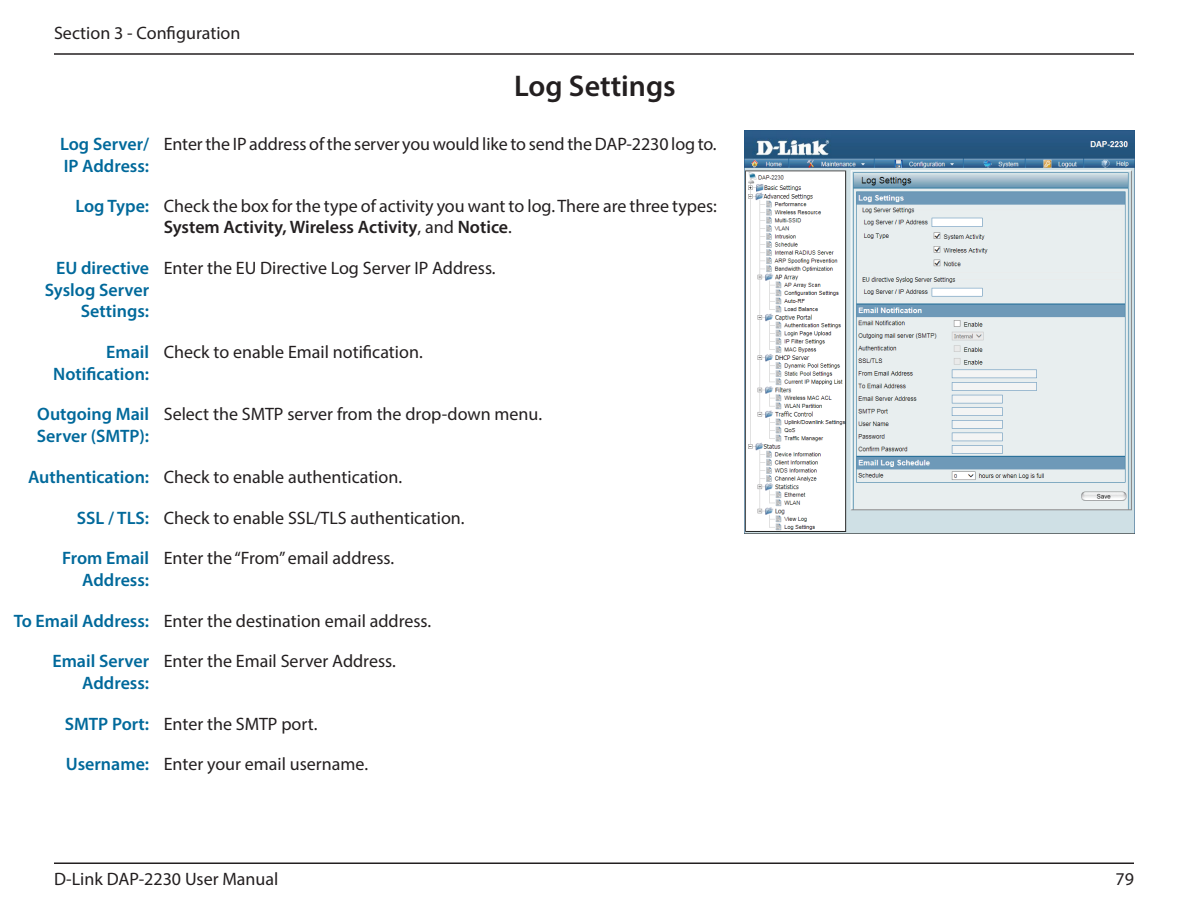
<style>
.page{position:relative;width:1188px;height:918px;background:#fff}
.page>*{position:absolute;margin:0;border:0;box-sizing:border-box;transform-origin:0 0}
.t1{font:600 30px "Myriad Pro";color:#231f20}
.t2{font:18px/21px "Myriad Pro";color:#231f20}
.t3{font:600 18px/21.6px "Myriad Pro";color:#00699b;text-align:right}
.s1{font-weight:600;color:#00699b}
.s2{font-weight:600}
</style>
<div class="page">
<hr style="left:54px;top:53px;width:1080px;height:2px;background:#231f20">
<hr style="left:54px;top:862px;width:1080px;height:2px;background:#231f20">
<img style="left:744px;top:130px;width:391px;height:403px">
<p class="t2" style="left:54px;top:22px;width:188px">Section 3 - Configuration</p>
<h1 class="t1" style="left:514px;top:67px;width:163px">Log Settings</h1>
<p class="t3" style="left:60px;top:133px;width:91px;text-align:left">Log Server/<br>IP Address:</p>
<p class="t2" style="left:164px;top:133px;width:554px">Enter the IP address of the server you would like to send the DAP-2230 log to.</p>
<p class="t2" style="left:164px;top:196px;width:555px;text-indent:-88px"><span class="s1">Log Type:</span> Check the box for the type of activity you want to log. There are three types:<br><span class="s2">System Activity, Wireless Activity</span>, and <span class="s2">Notice</span>.</p>
<p class="t3" style="left:45px;top:257px;width:106px">EU directive<br>Syslog Server<br>Settings:</p>
<p class="t2" style="left:164px;top:257px;width:333px">Enter the EU Directive Log Server IP Address.</p>
<p class="t3" style="left:53px;top:341px;width:98px">Email<br>Notification:</p>
<p class="t2" style="left:164px;top:341px;width:261px">Check to enable Email notification.</p>
<p class="t3" style="left:37px;top:403px;width:114px;text-align:left">Outgoing Mail<br>Server (SMTP):</p>
<p class="t2" style="left:164px;top:404px;width:380px">Select the SMTP server from the drop-down menu.</p>
<p class="t2" style="left:28px;top:466px;width:376px"><span class="s1">Authentication:</span> Check to enable authentication.</p>
<p class="t2" style="left:77px;top:507px;width:389px"><span class="s1">SSL / TLS:</span> Check to enable SSL/TLS authentication.</p>
<p class="t3" style="left:62px;top:547px;width:89px">From Email<br>Address:</p>
<p class="t2" style="left:164px;top:547px;width:232px">Enter the “From” email address.</p>
<p class="t2" style="left:14px;top:610px;width:419px"><span class="s1">To Email Address:</span> Enter the destination email address.</p>
<p class="t3" style="left:52px;top:650px;width:98px">Email Server<br>Address:</p>
<p class="t2" style="left:164px;top:651px;width:234px">Enter the Email Server Address.</p>
<p class="t2" style="left:65px;top:713px;width:254px"><span class="s1">SMTP Port:</span> Enter the SMTP port.</p>
<p class="t2" style="left:66px;top:754px;width:304px"><span class="s1">Username:</span> Enter your email username.</p>
<p class="t2" style="left:54px;top:868px;width:226px">D-Link DAP-2230 User Manual</p>
<p class="t2" style="left:1116px;top:868px;width:20px">79</p>
</div>
